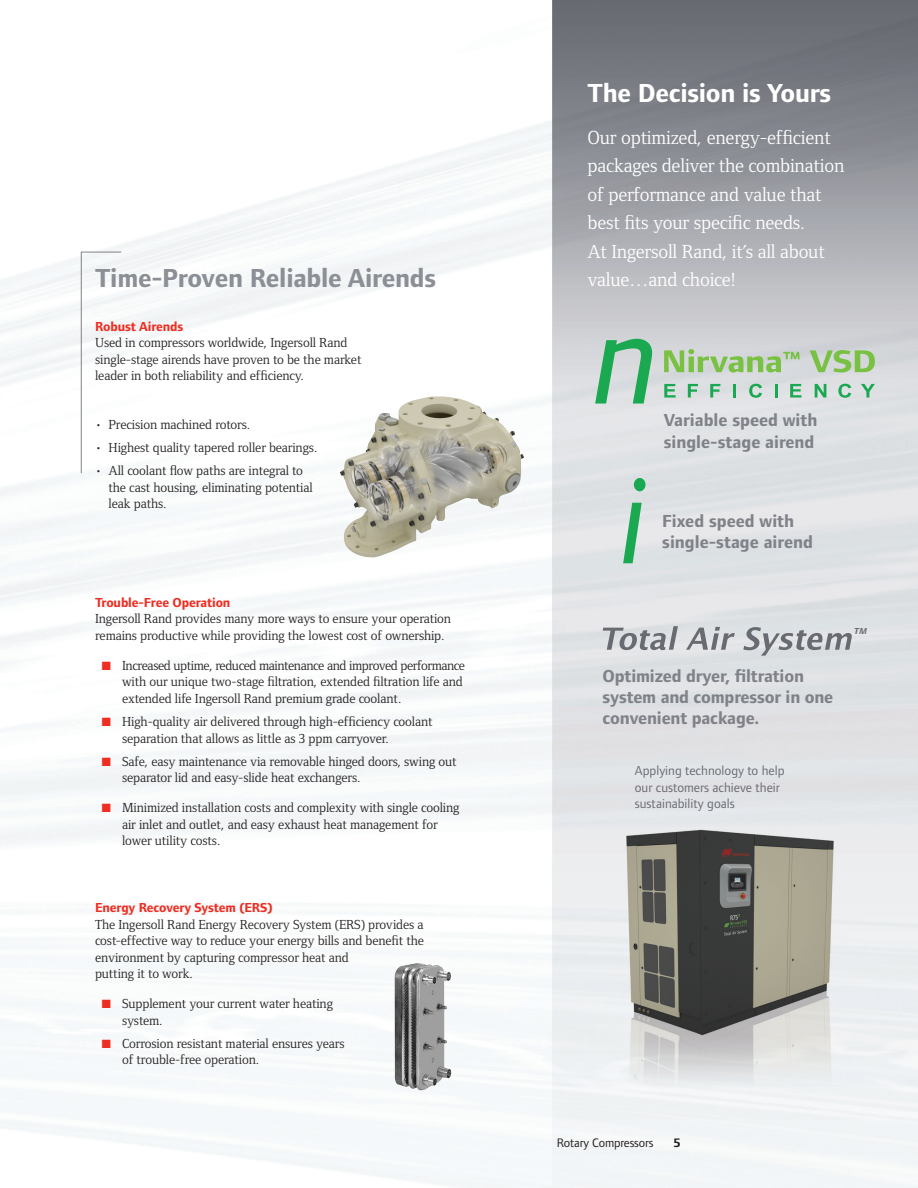
<style>
.page{position:relative;width:918px;height:1188px;background:#fff}
.page>*{position:absolute;margin:0;border:0;box-sizing:border-box;transform-origin:0 0}
.t1{font:700 27px "Foundry Form Sans";letter-spacing:-.01em;color:#8c8f96}
.t2{font:700 27px "Foundry Form Sans";letter-spacing:-.01em;color:#fff}
.t3{font:19.5px/28.5px "Foundry Form Serif";letter-spacing:-.01em;color:#fff}
.t4{font:700 18px/21.6px "Foundry Form Sans";letter-spacing:-.01em;color:#808289}
.t5{font:13.5px/16.5px "Foundry Form Serif";letter-spacing:-.01em;color:#231f20}
.t6{font:13.5px/16.5px "Foundry Form Sans";color:#696b73}
.t7{font:700 13.5px "Foundry Form Sans";letter-spacing:-.01em;color:#ee2e22}
.t8{font:12.75px "Foundry Form Sans";letter-spacing:-.01em;color:#231f20}
.t9{font:700 12.75px "Foundry Form Sans";color:#231f20}
.t10{font:italic 700 9px "Foundry Form Sans";color:#696b73}
.s1{color:#ee2e22}
</style>
<div class="page">
<img style="left:0;top:0;width:918px;height:1188px">
<svg style="left:80px;top:251px;width:42px;height:223px"></svg>
<img style="left:340px;top:396px;width:184px;height:164px">
<svg style="left:594px;top:338px;width:59px;height:66px;background:#8bc6a4"></svg>
<svg style="left:810px;top:350px;width:65px;height:22px"></svg>
<svg style="left:664px;top:384px;width:12px;height:14px"></svg>
<svg style="left:688px;top:384px;width:10px;height:14px"></svg>
<svg style="left:710px;top:384px;width:10px;height:14px"></svg>
<hr style="left:733px;top:384px;width:3px;height:14px;background:#1aa950">
<svg style="left:749px;top:384px;width:13px;height:14px"></svg>
<hr style="left:775px;top:384px;width:3px;height:14px;background:#1aa950">
<svg style="left:790px;top:384px;width:11px;height:14px"></svg>
<svg style="left:815px;top:384px;width:11px;height:14px"></svg>
<svg style="left:838px;top:384px;width:13px;height:14px"></svg>
<svg style="left:861px;top:384px;width:14px;height:14px"></svg>
<svg style="left:664px;top:349px;width:136px;height:23px;background:#b0ce9e"></svg>
<svg style="left:622px;top:477px;width:25px;height:88px;background:#a1d0b5"></svg>
<svg style="left:603px;top:626px;width:75px;height:24px;background:#b2b4b9"></svg>
<svg style="left:686px;top:627px;width:49px;height:23px"></svg>
<svg style="left:743px;top:627px;width:109px;height:29px;background:#bbbdc1"></svg>
<img style="left:381px;top:954px;width:84px;height:148px">
<h1 class="t1" style="left:95px;top:263px;width:343px">Time-Proven Reliable Airends</h1>
<p class="t7" style="left:95px;top:319px;width:90px">Robust Airends</p>
<p class="t5" style="left:95px;top:335px;width:268px">Used in compressors worldwide, Ingersoll Rand single-stage airends have proven to be the market leader in both reliability and efficiency.</p>
<p class="t5" style="left:95px;top:416px;width:157px">• Precision machined rotors.</p>
<p class="t5" style="left:95px;top:439px;width:224px">• Highest quality tapered roller bearings.</p>
<p class="t5" style="left:109px;top:463px;width:206px;text-indent:-14px">• All coolant flow paths are integral to the cast housing, eliminating potential leak paths.</p>
<p class="t7" style="left:95px;top:595px;width:137px">Trouble-Free Operation</p>
<p class="t5" style="left:95px;top:611px;width:357px">Ingersoll Rand provides many more ways to ensure your operation remains productive while providing the lowest cost of ownership.</p>
<p class="t5" style="left:122px;top:657px;width:345px;text-indent:-20px"><span class="s1">■</span> Increased uptime, reduced maintenance and improved performance with our unique two-stage filtration, extended filtration life and extended life Ingersoll Rand premium grade coolant.</p>
<p class="t5" style="left:122px;top:713px;width:312px;text-indent:-20px"><span class="s1">■</span> High-quality air delivered through high-efficiency coolant separation that allows as little as 3 ppm carryover.</p>
<p class="t5" style="left:122px;top:753px;width:336px;text-indent:-20px"><span class="s1">■</span> Safe, easy maintenance via removable hinged doors, swing out separator lid and easy-slide heat exchangers.</p>
<p class="t5" style="left:122px;top:800px;width:339px;text-indent:-20px"><span class="s1">■</span> Minimized installation costs and complexity with single cooling air inlet and outlet, and easy exhaust heat management for lower utility costs.</p>
<p class="t7" style="left:95px;top:900px;width:179px">Energy Recovery System (ERS)</p>
<p class="t5" style="left:95px;top:916px;width:330px">The Ingersoll Rand Energy Recovery System (ERS) provides a cost-effective way to reduce your energy bills and benefit the environment by capturing compressor heat and<br>putting it to work.</p>
<p class="t5" style="left:122px;top:995px;width:212px;text-indent:-20px"><span class="s1">■</span> Supplement your current water heating system.</p>
<p class="t5" style="left:122px;top:1035px;width:224px;text-indent:-20px"><span class="s1">■</span> Corrosion resistant material ensures years of trouble-free operation.</p>
<h1 class="t2" style="left:588px;top:78px;width:245px">The Decision is Yours</h1>
<h2 class="t3" style="left:588px;top:123px;width:258px">Our optimized, energy-efficient packages deliver the combination of performance and value that best fits your specific needs.<br>At Ingersoll Rand, it’s all about value…and choice!</h2>
<h3 class="t4" style="left:664px;top:409px;width:155px">Variable speed with single-stage airend</h3>
<h3 class="t4" style="left:662px;top:510px;width:152px">Fixed speed with single-stage airend</h3>
<h3 class="t4" style="left:603px;top:666px;width:232px;line-height:21px">Optimized dryer, filtration system and compressor in one convenient package.</h3>
<p class="t6" style="left:635px;top:762px;width:151px">Applying technology to help our customers achieve their sustainability goals</p>
<p class="t10" style="left:854px;top:626px;width:17px">TM</p>
<p class="t8" style="left:557px;top:1135px;width:98px">Rotary Compressors</p>
<p class="t9" style="left:674px;top:1135px;width:8px">5</p>
</div>
